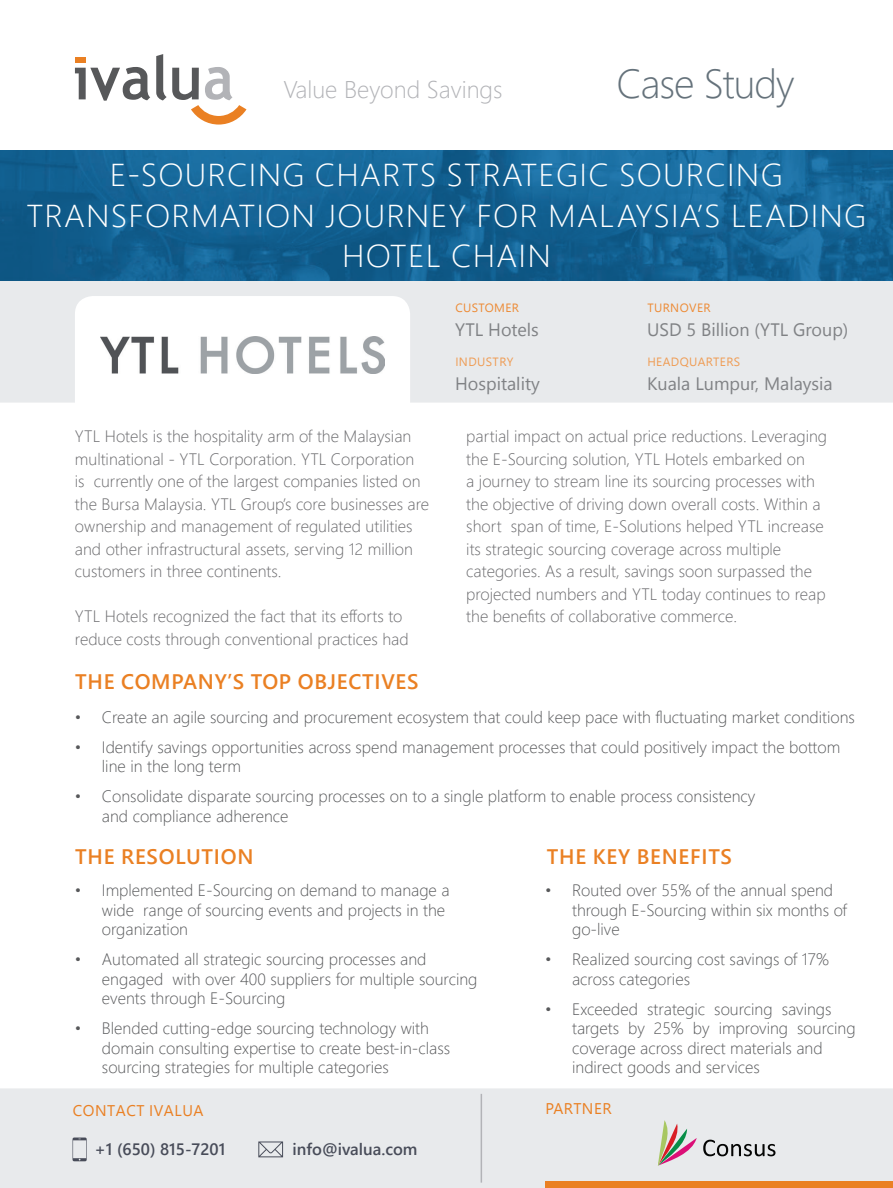
<style>
.page{position:relative;width:893px;height:1188px;background:#fff}
.page>*{position:absolute;margin:0;border:0;box-sizing:border-box;transform-origin:0 0}
.Intro{font:300 40.5px "Segoe UI";letter-spacing:-.025em;color:#65727b}
.t1{font:300 31.65px "Segoe UI";letter-spacing:.035em;color:#fff;scale:1.05 1}
.t2{font:300 24.15px "Segoe UI";color:#b2b3b7}
.Body_Heading{font:600 21px "Segoe UI";letter-spacing:.035em;color:#ea8023}
.Sidebar_Copy{font:18px "Segoe UI";color:#808285}
.t3{font:300 16.5px/19.5px "Segoe UI";color:#57585a}
.Body_Heading-2{font:300 16.5px/22.5px "Segoe UI";color:#69696c}
.t4{font:600 16.5px "Segoe UI";color:#484c59}
.t5{font:15.45px "Segoe UI";letter-spacing:.035em;color:#ea8023}
.Sidebar_Copy-2{font:12px "Segoe UI";letter-spacing:.035em;color:#ef9c54}
.Sidebar_Heading{font:12px "Segoe UI";letter-spacing:.035em;color:#ed8a34}
</style>
<div class="page">
<div style="left:0;top:1088px;width:893px;height:100px;background:#e8eaec"></div>
<div style="left:0;top:281px;width:893px;height:122px;background:#e8eaec"></div>
<div style="left:75px;top:296px;width:335px;height:131px;background:#fff;border-radius:18px"></div>
<img style="left:0;top:150px;width:893px;height:131px">
<svg style="left:156px;top:54px;width:90px;height:71px"></svg>
<svg style="left:75px;top:67px;width:75px;height:34px"></svg>
<div style="left:75px;top:57px;width:11px;height:6px;background:#ea8023"></div>
<svg style="left:258px;top:1141px;width:25px;height:16px"></svg>
<svg style="left:73px;top:1138px;width:14px;height:23px"></svg>
<svg style="left:703px;top:1140px;width:72px;height:16px"></svg>
<img style="left:655px;top:1129px;width:1px;height:34px">
<svg style="left:657px;top:1120px;width:40px;height:46px;background:#cebdba"></svg>
<div style="left:546px;top:1181px;width:347px;height:7px;background:#ea8023"></div>
<hr style="left:481px;top:1094px;width:1px;height:89px;background:#b2b3b7">
<img style="left:100px;top:336px;width:285px;height:38px">
<p class="t2" style="left:284px;top:70px;width:220px">Value Beyond Savings</p>
<p class="Intro" style="left:616px;top:51px;width:180px">Case Study</p>
<p class="t1" style="left:110px;top:150px;width:642px">E-SOURCING CHARTS STRATEGIC SOURCING</p>
<p class="t1" style="left:27px;top:190px;width:801px">TRANSFORMATION JOURNEY FOR MALAYSIA’S LEADING</p>
<p class="t1" style="left:342px;top:231px;width:200px">HOTEL CHAIN</p>
<p class="Body_Heading-2" style="left:75px;top:425px;width:356px">YTL Hotels is the hospitality arm of the Malaysian multinational - YTL Corporation. YTL Corporation<br>is currently one of the largest companies listed on the Bursa Malaysia. YTL Group’s core businesses are ownership and management of regulated utilities and other infrastructural assets, serving 12 million customers in three continents.</p>
<p class="Body_Heading-2" style="left:75px;top:605px;width:335px">YTL Hotels recognized the fact that its efforts to reduce costs through conventional practices had</p>
<p class="Body_Heading" style="left:75px;top:665px;width:345px">THE COMPANY’S TOP OBJECTIVES</p>
<p class="Sidebar_Heading" style="left:455px;top:298px;width:65px">CUSTOMER</p>
<p class="Sidebar_Copy" style="left:455px;top:316px;width:85px">YTL Hotels</p>
<p class="Sidebar_Copy-2" style="left:455px;top:352px;width:60px">INDUSTRY</p>
<p class="Sidebar_Copy" style="left:455px;top:369px;width:86px">Hospitality</p>
<p class="Sidebar_Heading" style="left:647px;top:298px;width:65px">TURNOVER</p>
<p class="Sidebar_Copy" style="left:647px;top:316px;width:203px">USD 5 Billion (YTL Group)</p>
<p class="Sidebar_Copy-2" style="left:647px;top:352px;width:94px">HEADQUARTERS</p>
<p class="Sidebar_Copy" style="left:647px;top:369px;width:187px">Kuala Lumpur, Malaysia</p>
<p class="Body_Heading-2" style="left:466px;top:425px;width:362px">partial impact on actual price reductions. Leveraging the E-Sourcing solution, YTL Hotels embarked on<br>a journey to stream line its sourcing processes with the objective of driving down overall costs. Within a short span of time, E-Solutions helped YTL increase its strategic sourcing coverage across multiple categories. As a result, savings soon surpassed the projected numbers and YTL today continues to reap the benefits of collaborative commerce.</p>
<p class="t3" style="left:75px;top:707px;width:781px">• Create an agile sourcing and procurement ecosystem that could keep pace with fluctuating market conditions</p>
<p class="t3" style="left:102px;top:737px;width:740px;text-indent:-27px">• Identify savings opportunities across spend management processes that could positively impact the bottom line in the long term</p>
<p class="t3" style="left:102px;top:786px;width:655px;text-indent:-27px">• Consolidate disparate sourcing processes on to a single platform to enable process consistency and compliance adherence</p>
<p class="Body_Heading" style="left:75px;top:840px;width:180px">THE RESOLUTION</p>
<p class="t3" style="left:102px;top:880px;width:349px;text-indent:-27px">• Implemented E-Sourcing on demand to manage a wide range of sourcing events and projects in the organization</p>
<p class="t3" style="left:102px;top:949px;width:377px;text-indent:-27px">• Automated all strategic sourcing processes and engaged with over 400 suppliers for multiple sourcing events through E-Sourcing</p>
<p class="t3" style="left:102px;top:1018px;width:350px;text-indent:-27px">• Blended cutting-edge sourcing technology with domain consulting expertise to create best-in-class sourcing strategies for multiple categories</p>
<p class="Body_Heading" style="left:547px;top:840px;width:187px">THE KEY BENEFITS</p>
<p class="t3" style="left:572px;top:880px;width:276px;text-indent:-27px">• Routed over 55% of the annual spend through E-Sourcing within six months of go-live</p>
<p class="t3" style="left:572px;top:949px;width:258px;text-indent:-27px">• Realized sourcing cost savings of 17% across categories</p>
<p class="t3" style="left:572px;top:998px;width:285px;text-indent:-27px">• Exceeded strategic sourcing savings targets by 25% by improving sourcing coverage across direct materials and indirect goods and services</p>
<p class="t5" style="left:73px;top:1098px;width:132px">CONTACT IVALUA</p>
<p class="t5" style="left:545px;top:1096px;width:68px">PARTNER</p>
<p class="t4" style="left:94px;top:1136px;width:133px">+1 (650) 815-7201</p>
<p class="t4" style="left:293px;top:1136px;width:126px">info@ivalua.com</p>
</div>
